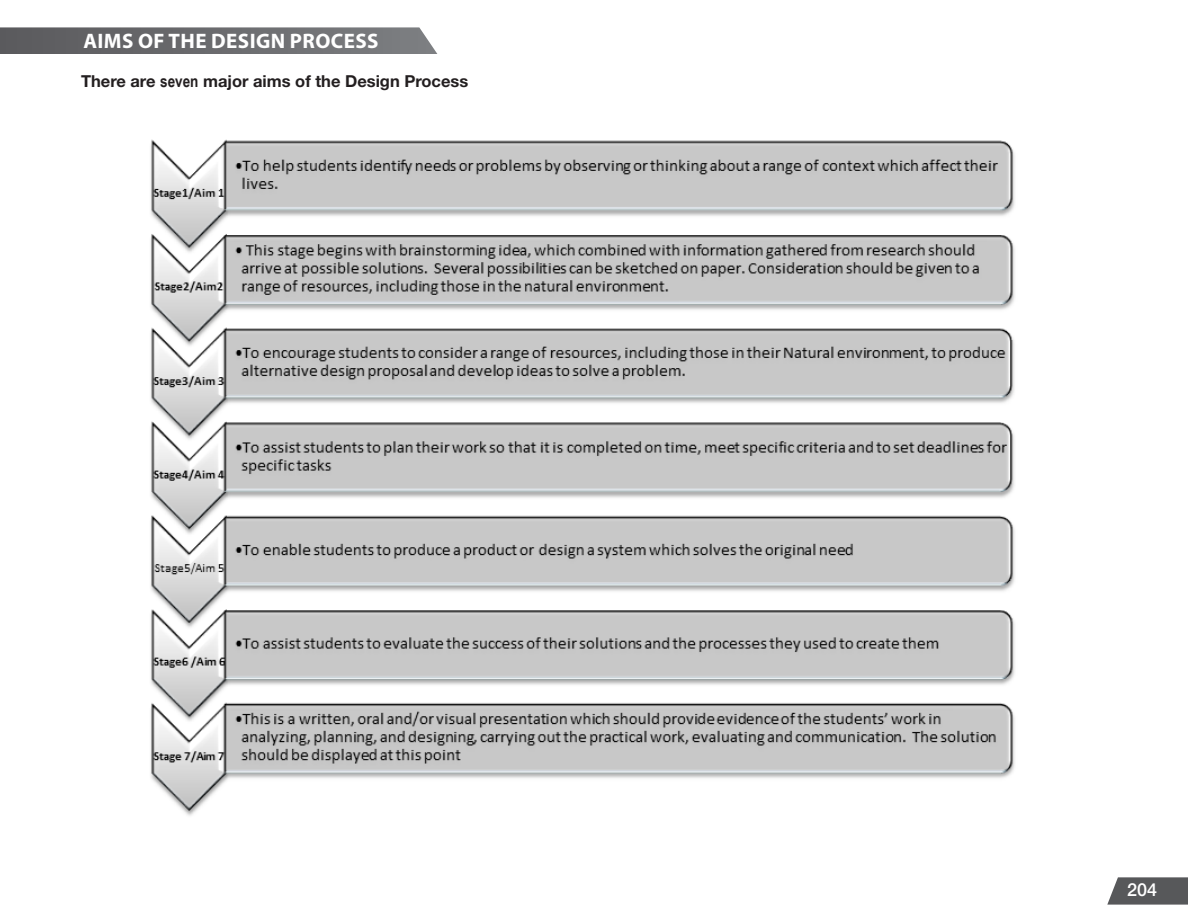
<style>
.page{position:relative;width:1188px;height:918px;background:#fff}
.page>*{position:absolute;margin:0;border:0;box-sizing:border-box;transform-origin:0 0}
.Sub_Header_6{font:700 21px "Myriad Pro";letter-spacing:.02em;color:#fff}
.t1{font:500 18px "Helvetica Neue LT Std";color:#fff}
.t2{font:700 16.5px "Helvetica Neue LT Std";color:#231f20}
.s1{font-family:"Arial Narrow"}
</style>
<div class="page">
<svg style="left:1107px;top:877px;width:81px;height:28px;background:#666769"></svg>
<svg style="left:0;top:27px;width:437px;height:27px;background:#707073"></svg>
<img style="left:150px;top:139px;width:865px;height:677px">
<p class="Sub_Header_6" style="left:83px;top:28px;width:297px">AIMS OF THE DESIGN PROCESS</p>
<p class="t2" style="left:81px;top:71px;width:389px">There are <span class="s1">seven</span> major aims of the Design Process</p>
<p class="t1" style="left:1127px;top:879px;width:32px">204</p>
</div>
